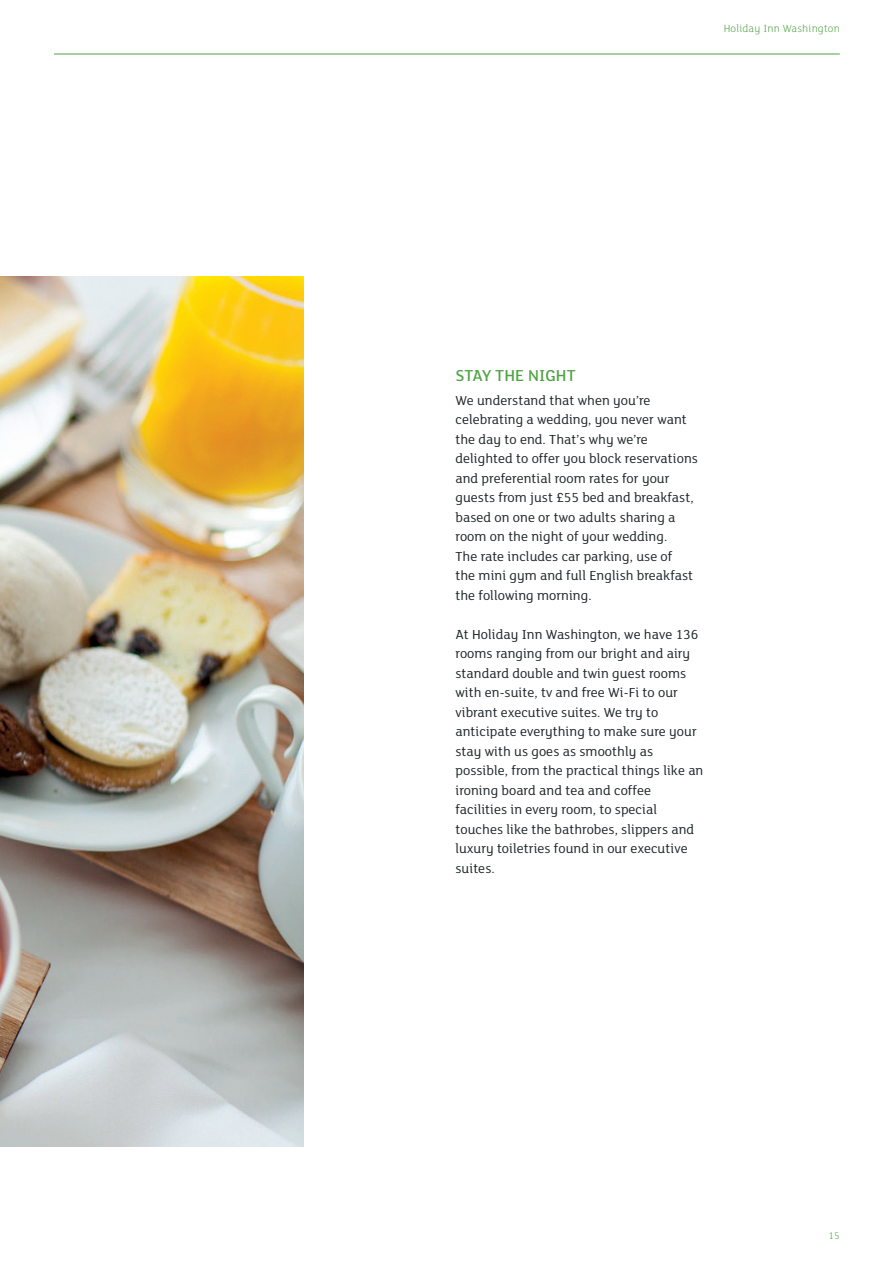
<style>
.page{position:relative;width:893px;height:1263px;background:#fff}
.page>*{position:absolute;margin:0;border:0;box-sizing:border-box;transform-origin:0 0}
.Sub_heads_caps{font:500 17.25px "FS Lola";letter-spacing:.005em;color:#50a345}
.Body_Copy_ranged_lef{font:14.25px/19.5px "FS Lola";letter-spacing:.005em;color:#1f2426}
.t1{font:300 11.25px "FS Lola";letter-spacing:.02em;color:#50a345}
.t2{font:300 10.5px "FS Lola";color:#50a345}
</style>
<div class="page">
<hr style="left:54px;top:54px;width:786px;height:1px;background:#50a345">
<img style="left:0;top:276px;width:304px;height:870px">
<p class="t1" style="left:724px;top:21px;width:118px">Holiday Inn Washington</p>
<p class="Sub_heads_caps" style="left:455px;top:364px;width:122px">STAY THE NIGHT</p>
<p class="Body_Copy_ranged_lef" style="left:455px;top:390px;width:244px">We understand that when you’re celebrating a wedding, you never want the day to end. That’s why we’re delighted to offer you block reservations and preferential room rates for your guests from just £55 bed and breakfast, based on one or two adults sharing a room on the night of your wedding.<br>The rate includes car parking, use of<br>the mini gym and full English breakfast the following morning.</p>
<p class="Body_Copy_ranged_lef" style="left:455px;top:624px;width:249px">At Holiday Inn Washington, we have 136 rooms ranging from our bright and airy standard double and twin guest rooms with en-suite, tv and free Wi-Fi to our vibrant executive suites. We try to anticipate everything to make sure your stay with us goes as smoothly as possible, from the practical things like an ironing board and tea and coffee facilities in every room, to special touches like the bathrobes, slippers and luxury toiletries found in our executive suites.</p>
<p class="t2" style="left:828px;top:1228px;width:13px">15</p>
</div>
